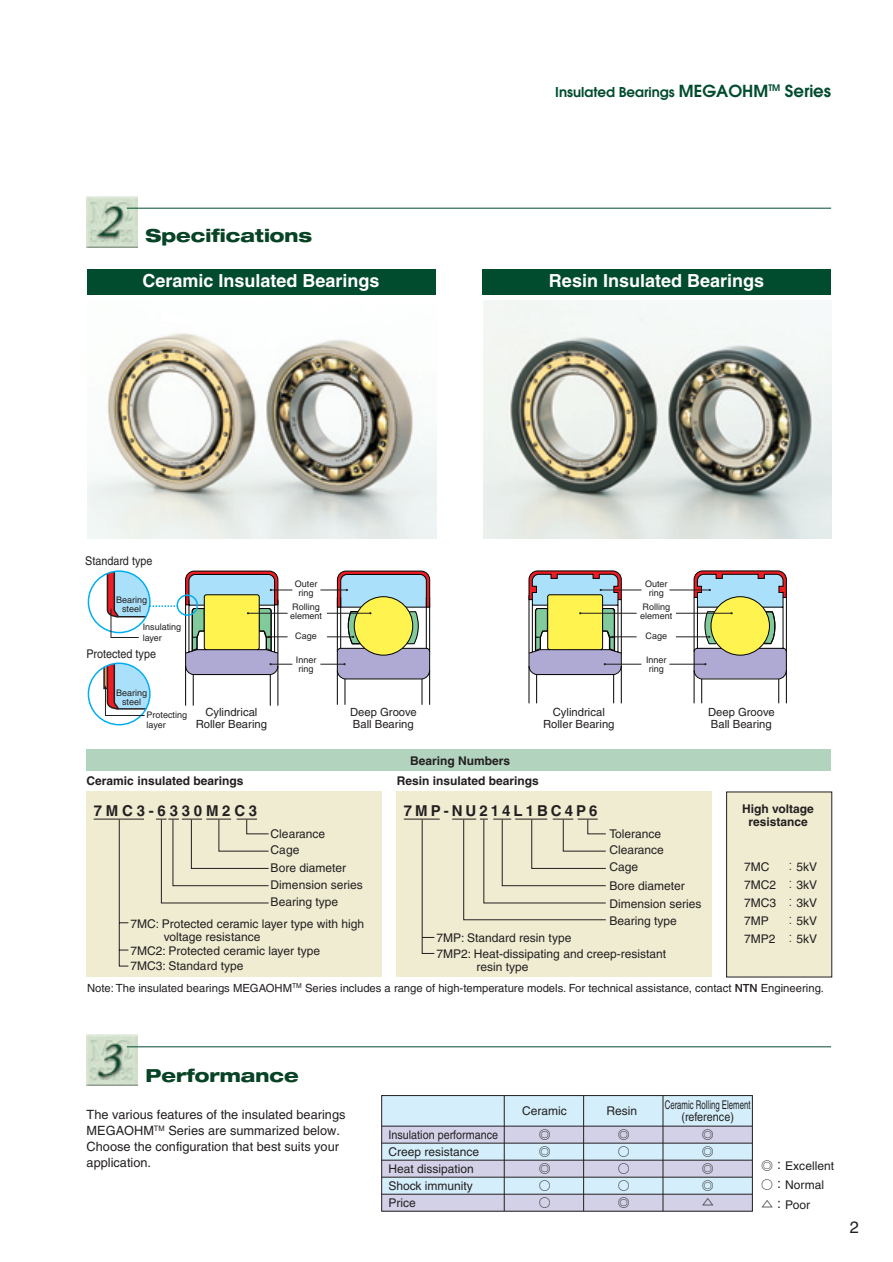
<style>
.page{position:relative;width:893px;height:1262px;background:#fff}
.page>*{position:absolute;margin:0;border:0;box-sizing:border-box;transform-origin:0 0}
.t1{font:700 18px "Helvetica";color:#fff}
.t2{font:800 expanded 18px "Helvetica Neue";color:#074324}
.t3{font:16.5px "Helvetica";color:#231f20}
.t4{font:700 15px "Helvetica";letter-spacing:.2em;color:#231f20}
.t5{font:700 15px "Helvetica";letter-spacing:.25em;color:#231f20}
.t6{font:600 13.5px "Avant Garde";color:#014b2e}
.t7{font:12.75px/15.8px "Helvetica";color:#231f20}
.t8{font:12px/18px "Helvetica";color:#231f20}
.t9{font:700 12px/13.5px "Helvetica";color:#231f20;text-align:center}
.t10{font:12px "Helvetica";color:#231f20;scale:.9 1}
.t11{font:12px/12px "Helvetica";color:#231f20;text-align:center;scale:.65 1}
.t12{font:12px "Shin Go";color:#231f20}
.t13{font:11.25px/12px "Helvetica";color:#231f20;text-align:center}
.t14{font:9px/9px "Helvetica";color:#231f20}
.s1{font-size:16.5px}
.s2{font-family:"Shin Go";font-weight:300}
.s3{font-family:"Helvetica Neue";font-weight:500}
.s4{font-family:"Shin Go"}
</style>
<div class="page">
<div style="left:381px;top:1095px;width:371px;height:31px;background:#d4effb"></div>
<div style="left:381px;top:1126px;width:371px;height:17px;background:#d3d1e8"></div>
<div style="left:381px;top:1143px;width:371px;height:17px;background:#d4effb"></div>
<div style="left:381px;top:1160px;width:371px;height:17px;background:#d3d1e8"></div>
<div style="left:381px;top:1177px;width:371px;height:17px;background:#d4effb"></div>
<div style="left:381px;top:1194px;width:371px;height:17px;background:#d3d1e8"></div>
<img style="left:87px;top:196px;width:51px;height:51px">
<hr style="left:127px;top:208px;width:704px;height:1px;background:#014b2e">
<img style="left:87px;top:1034px;width:51px;height:51px">
<hr style="left:127px;top:1046px;width:704px;height:1px;background:#014b2e">
<div style="left:87px;top:269px;width:348px;height:26px;background:#014b2e"></div>
<div style="left:482px;top:269px;width:349px;height:26px;background:#014b2e"></div>
<svg style="left:185px;top:570px;width:245px;height:136px"></svg>
<hr style="left:604px;top:664px;width:37px;height:1px;background:#231f20">
<div style="left:176px;top:594px;width:22px;height:22px;border:2px solid #00aeef;border-radius:50%"></div>
<svg style="left:528px;top:570px;width:108px;height:133px"></svg>
<div style="left:88px;top:662px;width:63px;height:63px;border:2px solid #00aeef;border-radius:50%"></div>
<svg style="left:103px;top:570px;width:74px;height:146px"></svg>
<div style="left:87px;top:792px;width:295px;height:185px;background:#efecd2"></div>
<div style="left:87px;top:749px;width:744px;height:22px;background:#b2d3bd"></div>
<hr style="left:94px;top:818px;width:50px;height:1px;background:#231f20">
<svg style="left:119px;top:818px;width:150px;height:148px"></svg>
<div style="left:396px;top:792px;width:315px;height:185px;background:#efecd2"></div>
<div style="left:726px;top:791px;width:106px;height:186px;background:#efecd2;border:1px solid #231f20"></div>
<hr style="left:404px;top:818px;width:35px;height:1px;background:#231f20">
<svg style="left:422px;top:818px;width:184px;height:136px"></svg>
<div style="left:381px;top:1095px;width:371px;height:116px;border:1px solid #231f20"></div>
<hr style="left:381px;top:1125px;width:371px;height:1px;background:#231f20">
<hr style="left:381px;top:1142px;width:371px;height:1px;background:#231f20">
<hr style="left:381px;top:1159px;width:371px;height:1px;background:#231f20">
<hr style="left:381px;top:1176px;width:371px;height:1px;background:#231f20">
<hr style="left:381px;top:1193px;width:371px;height:1px;background:#231f20">
<hr style="left:504px;top:1095px;width:1px;height:116px;background:#231f20">
<hr style="left:583px;top:1095px;width:1px;height:116px;background:#231f20">
<hr style="left:662px;top:1095px;width:1px;height:116px;background:#231f20">
<img style="left:87px;top:333px;width:349px;height:206px">
<img style="left:483px;top:300px;width:348px;height:239px">
<hr style="left:669px;top:590px;width:40px;height:1px;background:#231f20">
<hr style="left:676px;top:636px;width:33px;height:1px;background:#231f20">
<hr style="left:669px;top:664px;width:36px;height:1px;background:#231f20">
<svg style="left:693px;top:570px;width:94px;height:133px"></svg>
<hr style="left:676px;top:613px;width:55px;height:1px;background:#231f20">
<hr style="left:600px;top:590px;width:41px;height:1px;background:#231f20">
<h1 class="t2" style="left:145px;top:228px;width:168px">Specifications</h1>
<h1 class="t1" style="left:142px;top:274px;width:239px">Ceramic Insulated Bearings</h1>
<p class="t6" style="left:555px;top:87px;width:277px">Insulated Bearings <span class="s1">MEGAOHM</span><sup>TM</sup> <span class="s1">Series</span></p>
<h1 class="t1" style="left:549px;top:274px;width:217px">Resin Insulated Bearings</h1>
<p class="t10" style="left:85px;top:556px;width:76px">Standard type</p>
<p class="t14" style="left:116px;top:596px;width:33px;text-align:center">Bearing steel</p>
<p class="t14" style="left:143px;top:622px;width:40px;line-height:10.5px">Insulating layer</p>
<p class="t10" style="left:86px;top:649px;width:79px">Protected type</p>
<p class="t14" style="left:116px;top:689px;width:33px;text-align:center">Bearing steel</p>
<p class="t14" style="left:147px;top:710px;width:42px;line-height:10.5px">Protecting layer</p>
<p class="t14" style="left:295px;top:580px;width:24px;text-align:center">Outer ring</p>
<p class="t14" style="left:295px;top:632px;width:23px">Cage</p>
<p class="t14" style="left:290px;top:603px;width:34px">Rolling element</p>
<p class="t14" style="left:296px;top:656px;width:22px">Inner ring</p>
<p class="t13" style="left:196px;top:707px;width:73px">Cylindrical<br>Roller Bearing</p>
<p class="t13" style="left:350px;top:707px;width:68px;text-align:left">Deep Groove<br>Ball Bearing</p>
<p class="t9" style="left:410px;top:755px;width:101px">Bearing Numbers</p>
<p class="t14" style="left:645px;top:580px;width:24px;text-align:center">Outer ring</p>
<p class="t14" style="left:640px;top:603px;width:34px">Rolling element</p>
<p class="t14" style="left:645px;top:632px;width:23px">Cage</p>
<p class="t14" style="left:646px;top:656px;width:22px">Inner ring</p>
<p class="t13" style="left:543px;top:707px;width:73px">Cylindrical<br>Roller Bearing</p>
<p class="t13" style="left:708px;top:707px;width:68px;text-align:left">Deep Groove<br>Ball Bearing</p>
<p class="t9" style="left:87px;top:775px;width:158px">Ceramic insulated bearings</p>
<p class="t5" style="left:94px;top:805px;width:165px">7MC3-6330M2C3</p>
<p class="t9" style="left:396px;top:775px;width:144px">Resin insulated bearings</p>
<p class="t4" style="left:404px;top:805px;width:195px">7MP-NU214L1BC4P6</p>
<p class="t9" style="left:742px;top:803px;width:73px">High voltage resistance</p>
<p class="t8" style="left:271px;top:826px;width:56px;line-height:16.5px">Clearance<br>Cage</p>
<p class="t8" style="left:271px;top:860px;width:94px;line-height:16.8px">Bore diameter<br>Dimension series<br>Bearing type</p>
<p class="t8" style="left:609px;top:826px;width:56px;line-height:16.5px">Tolerance<br>Clearance<br>Cage</p>
<p class="t8" style="left:609px;top:877px;width:94px;line-height:18.6px">Bore diameter<br>Dimension series</p>
<p class="t8" style="left:609px;top:912px;width:69px">Bearing type</p>
<p class="t8" style="left:744px;top:858px;width:27px">7MC</p>
<p class="t8" style="left:744px;top:858px;width:75px;text-align:justify;text-indent:40px"><span class="s2">：</span>5kV 7MC2 <span class="s2">：</span>3kV 7MC3 <span class="s2">：</span>3kV 7MP</p>
<p class="t8" style="left:744px;top:912px;width:75px;text-align:right"><span class="s2">：</span>5kV<br>7MP2 <span class="s2">：</span>5kV</p>
<p class="t13" style="left:87px;top:983px;width:738px">Note: The insulated bearings MEGAOHM<sup>TM</sup> Series includes a range of high-temperature models. For technical assistance, contact <span class="s3">NTN</span> Engineering.</p>
<p class="t8" style="left:130px;top:916px;width:235px">7MC: Protected ceramic layer type with high</p>
<p class="t8" style="left:164px;top:929px;width:98px">voltage resistance</p>
<p class="t8" style="left:130px;top:942px;width:191px">7MC2: Protected ceramic layer type</p>
<p class="t8" style="left:130px;top:958px;width:114px">7MC3: Standard type</p>
<p class="t8" style="left:436px;top:931px;width:231px;line-height:15.6px">7MP: Standard resin type<br>7MP2: Heat-dissipating and creep-resistant</p>
<p class="t8" style="left:476px;top:959px;width:54px">resin type</p>
<h1 class="t2" style="left:145px;top:1068px;width:155px">Performance</h1>
<p class="t7" style="left:87px;top:1108px;width:260px">The various features of the insulated bearings MEGAOHM<sup>TM</sup> Series are summarized below.<br>Choose the configuration that best suits your application.</p>
<p class="t8" style="left:522px;top:1103px;width:46px">Ceramic</p>
<p class="t8" style="left:606px;top:1103px;width:32px">Resin</p>
<p class="t11" style="left:664px;top:1099px;width:133px">Ceramic Rolling Element (reference)</p>
<p class="t10" style="left:388px;top:1130px;width:123px">Insulation performance</p>
<p class="t12" style="left:539px;top:1130px;width:13px">◎</p>
<p class="t12" style="left:618px;top:1130px;width:13px">◎</p>
<p class="t12" style="left:702px;top:1130px;width:13px">◎</p>
<p class="t8" style="left:388px;top:1144px;width:92px">Creep resistance</p>
<p class="t12" style="left:539px;top:1147px;width:13px">◎</p>
<p class="t12" style="left:618px;top:1147px;width:13px">○</p>
<p class="t12" style="left:702px;top:1147px;width:13px">◎</p>
<p class="t8" style="left:388px;top:1161px;width:87px">Heat dissipation</p>
<p class="t12" style="left:539px;top:1164px;width:13px">◎</p>
<p class="t12" style="left:618px;top:1164px;width:13px">○</p>
<p class="t12" style="left:702px;top:1164px;width:13px">◎</p>
<p class="t8" style="left:388px;top:1178px;width:86px">Shock immunity</p>
<p class="t12" style="left:539px;top:1181px;width:13px">○</p>
<p class="t12" style="left:618px;top:1181px;width:13px">○</p>
<p class="t12" style="left:702px;top:1181px;width:13px">◎</p>
<p class="t8" style="left:388px;top:1195px;width:29px">Price</p>
<p class="t12" style="left:539px;top:1198px;width:13px">○</p>
<p class="t12" style="left:618px;top:1198px;width:13px">◎</p>
<p class="t12" style="left:702px;top:1198px;width:13px">△</p>
<p class="t8" style="left:761px;top:1157px;width:74px"><span class="s4">◎：</span>Excellent</p>
<p class="t8" style="left:761px;top:1176px;width:64px;line-height:19.5px"><span class="s4">○：</span>Normal <span class="s4">△：</span>Poor</p>
<h2 class="t3" style="left:849px;top:1220px;width:11px">2</h2>
</div>
